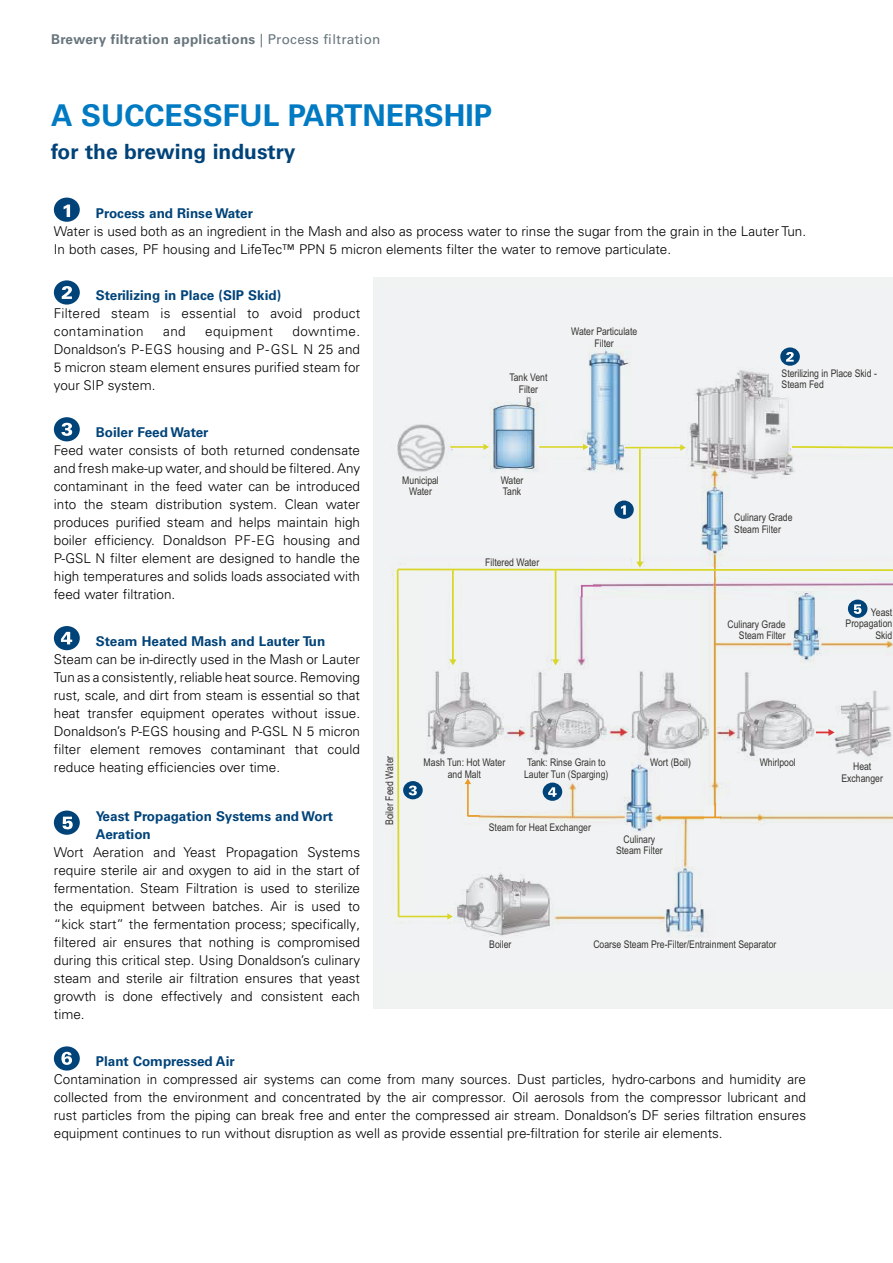
<style>
.page{position:relative;width:893px;height:1263px;background:#fff}
.page>*{position:absolute;margin:0;border:0;box-sizing:border-box;transform-origin:0 0}
.t1{font:700 30px "Univers LT Pro 65";color:#007ac2}
.t2{font:700 21px "Univers LT Pro 65";color:#004379}
.t3{font:300 13.5px/18px "Univers LT Pro 45";color:#000;text-align:justify}
.t4{font:700 13.5px/18px "Univers LT Pro 65";color:#004379}
.t5{font:700 13.5px "Univers LT Pro 65";letter-spacing:.025em;color:#68757d}
.t6{font:300 13.5px "Univers LT Pro 45";letter-spacing:.03em;color:#000}
.t7{font:10.5px/11.4px "Arial Narrow";color:#13110c;text-align:center}
.s1{font-family:"Univers LT Pro 55 Roman";font-weight:400}
</style>
<div class="page">
<div style="left:54px;top:198px;width:26px;height:24px;background:#004379;border-radius:50%"></div>
<svg style="left:64px;top:205px;width:6px;height:12px"></svg>
<div style="left:54px;top:280px;width:26px;height:25px;background:#004379;border-radius:50%"></div>
<svg style="left:62px;top:286px;width:10px;height:13px"></svg>
<div style="left:54px;top:417px;width:26px;height:24px;background:#004379;border-radius:50%"></div>
<svg style="left:61px;top:423px;width:11px;height:13px"></svg>
<div style="left:54px;top:626px;width:26px;height:24px;background:#004379;border-radius:50%"></div>
<svg style="left:61px;top:632px;width:11px;height:12px"></svg>
<svg style="left:54px;top:810px;width:26px;height:25px"></svg>
<svg style="left:63px;top:817px;width:10px;height:12px"></svg>
<div style="left:54px;top:1046px;width:26px;height:24px;background:#004379;border-radius:50%"></div>
<svg style="left:61px;top:1052px;width:11px;height:13px"></svg>
<svg style="left:373px;top:277px;width:520px;height:732px;fill:#f0f2f3"></svg>
<div style="left:614px;top:500px;width:20px;height:19px;background:#004379;border-radius:50%"></div>
<svg style="left:621px;top:505px;width:5px;height:10px"></svg>
<div style="left:780px;top:347px;width:20px;height:19px;background:#004379;border-radius:50%"></div>
<svg style="left:786px;top:352px;width:8px;height:10px"></svg>
<div style="left:403px;top:781px;width:20px;height:18px;background:#004379;border-radius:50%"></div>
<svg style="left:409px;top:785px;width:8px;height:10px"></svg>
<div style="left:543px;top:782px;width:19px;height:19px;background:#004379;border-radius:50%"></div>
<svg style="left:548px;top:787px;width:9px;height:10px"></svg>
<div style="left:848px;top:600px;width:19px;height:18px;background:#004379;border-radius:50%"></div>
<svg style="left:854px;top:604px;width:7px;height:10px"></svg>
<p class="t5" style="left:51px;top:31px;width:331px">Brewery filtration applications <span class="s1">| Process filtration</span></p>
<h1 class="t1" style="left:51px;top:98px;width:443px">A SUCCESSFUL PARTNERSHIP</h1>
<h2 class="t2" style="left:51px;top:139px;width:246px">for the brewing industry</h2>
<p class="t4" style="left:96px;top:204px;width:159px">Process and Rinse Water</p>
<p class="t3" style="left:54px;top:222px;width:754px">Water is used both as an ingredient in the Mash and also as process water to rinse the sugar from the grain in the Lauter Tun.<br>In both cases, PF housing and LifeTec™ PPN 5 micron elements filter the water to remove particulate.</p>
<p class="t4" style="left:96px;top:287px;width:187px">Sterilizing in Place (SIP Skid)</p>
<p class="t3" style="left:54px;top:304px;width:308px">Filtered steam is essential to avoid product contamination</p>
<p class="t3" style="left:54px;top:322px;width:308px;text-indent:239px">downtime.<br>Donaldson’s P-EGS housing and P-GSL N 25 and 5 micron steam element ensures purified steam for your SIP system.</p>
<p class="t4" style="left:96px;top:423px;width:114px">Boiler Feed Water</p>
<p class="t3" style="left:54px;top:441px;width:308px">Feed water consists of both returned condensate and fresh make-up water, and should be filtered. Any contaminant in the feed water can be introduced into the steam distribution system. Clean water produces purified steam and helps maintain high boiler efficiency. Donaldson PF-EG housing and P-GSL N filter element are designed to handle the high temperatures and solids loads associated with feed water filtration.</p>
<p class="t4" style="left:96px;top:632px;width:231px">Steam Heated Mash and Lauter Tun</p>
<p class="t3" style="left:54px;top:650px;width:308px">Steam can be in-directly used in the Mash or Lauter Tun as a consistently, reliable heat source. Removing rust, scale, and dirt from steam is essential so that heat transfer equipment operates without issue.<br>Donaldson’s P-EGS housing and P-GSL N 5 micron filter element removes contaminant that could reduce heating efficiencies over time.</p>
<p class="t4" style="left:96px;top:808px;width:239px">Yeast Propagation Systems and Wort<br>Aeration</p>
<p class="t3" style="left:54px;top:844px;width:308px">Wort Aeration and Yeast Propagation Systems require sterile air and oxygen to aid in the start of fermentation. Steam Filtration is used to sterilize the equipment between batches. Air is used to “kick start” the fermentation process; specifically, filtered air ensures that nothing is compromised during this critical step. Using Donaldson’s culinary steam and sterile air filtration ensures that yeast growth is done effectively and consistent each time.</p>
<p class="t4" style="left:96px;top:1052px;width:140px">Plant Compressed Air</p>
<p class="t3" style="left:54px;top:1070px;width:754px">Contamination in compressed air systems can come from many sources. Dust particles, hydro-carbons and humidity are collected from the environment and concentrated by the air compressor. Oil aerosols from the compressor lubricant and rust particles from the piping can break free and enter the compressed air stream. Donaldson’s DF series filtration ensures equipment continues to run without disruption as well as provide essential pre-filtration for sterile air elements.</p>
<p class="t3" style="left:163px;top:322px;width:24px">and</p>
<p class="t6" style="left:205px;top:323px;width:69px">equipment</p>
<p class="t7" style="left:571px;top:326px;width:68px">Water Particulate<br>Filter</p>
<p class="t7" style="left:781px;top:367px;width:97px;text-align:left">Sterilizing in Place Skid -<br>Steam Fed</p>
<p class="t7" style="left:509px;top:372px;width:40px">Tank Vent<br>Filter</p>
<p class="t7" style="left:501px;top:474px;width:24px;text-align:left">Water<br>Tank</p>
<p class="t7" style="left:402px;top:474px;width:38px">Municipal<br>Water</p>
<p class="t7" style="left:734px;top:511px;width:60px;text-align:left">Culinary Grade<br>Steam Filter</p>
<p class="t7" style="left:485px;top:556px;width:56px">Filtered Water</p>
<p class="t7" style="left:727px;top:618px;width:60px;text-align:right">Culinary Grade<br>Steam Filter</p>
<p class="t7" style="left:846px;top:606px;width:48px;text-align:right">Yeast<br>Propagation<br>Skid</p>
<p class="t7" style="left:383px;top:825px;width:71px;rotate:-90deg">Boiler Feed Water</p>
<p class="t7" style="left:424px;top:756px;width:83px">Mash Tun: Hot Water and Malt</p>
<p class="t7" style="left:489px;top:821px;width:104px">Steam for Heat Exchanger</p>
<p class="t7" style="left:524px;top:756px;width:86px;text-align:left">Tank: Rinse Grain to<br>Lauter Tun (Sparging)</p>
<p class="t7" style="left:650px;top:756px;width:42px">Wort (Boil)</p>
<p class="t7" style="left:760px;top:756px;width:38px">Whirlpool</p>
<p class="t7" style="left:841px;top:760px;width:43px">Heat<br>Exchanger</p>
<p class="t7" style="left:616px;top:833px;width:48px">Culinary<br>Steam Filter</p>
<p class="t7" style="left:489px;top:938px;width:24px">Boiler</p>
<p class="t7" style="left:593px;top:938px;width:185px">Coarse Steam Pre-Filter/Entrainment Separator</p>
</div>
